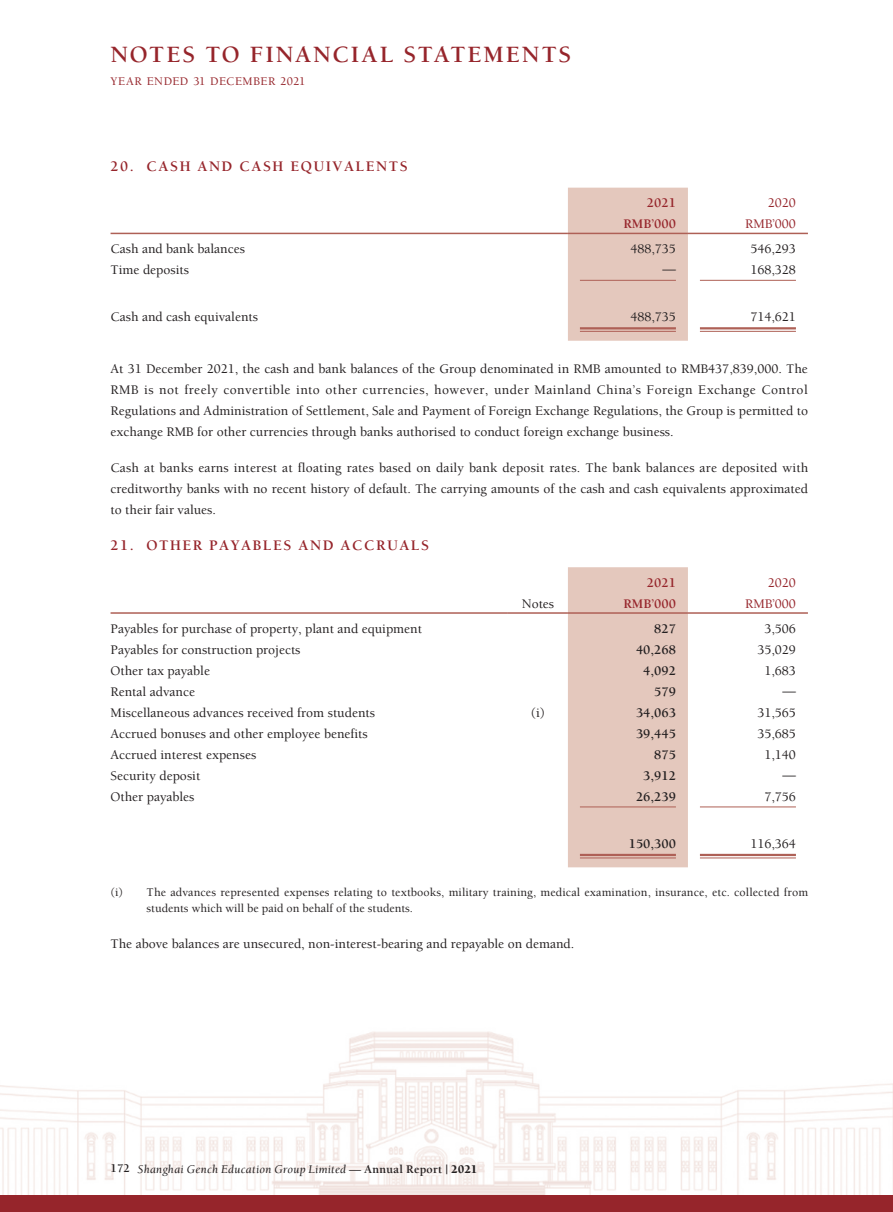
<style>
.page{position:relative;width:893px;height:1212px;background:#fff}
.page>*{position:absolute;margin:0;border:0;box-sizing:border-box;transform-origin:0 0}
.t1{font:700 24px "Berkeley Std";letter-spacing:.075em;color:#96252b}
._03_H1{font:700 15px "Berkeley Std";letter-spacing:.1em;color:#96252b}
._11_P0{font:500 13.5px/21px "Berkeley Std";color:#231f20;text-align:justify}
._15_Table_Stub{font:500 13.5px "Berkeley Std";color:#231f20}
._01_Body_Text{font:500 13.5px "Berkeley Std";color:#231f20}
._01_Body_Text-2{font:700 13.5px "Berkeley Std";color:#231f20}
._01_Body_Text-3{font:700 13.5px "Berkeley Std";color:#96252b}
._01_Body_Text-4{font:500 13.5px "Berkeley Std";color:#96252b}
._21_IN0__Note{font:500 12px/16.5px "Berkeley Std";letter-spacing:.01em;color:#231f20}
.t2{font:italic 12px "Berkeley Std";letter-spacing:.02em;color:#231f20}
.t3{font:500 12px "Berkeley Std";letter-spacing:.04em;color:#96252b}
.s1{font-weight:700;font-style:normal}
.s2{font-weight:900;font-style:normal}
</style>
<div class="page">
<img style="left:0;top:1031px;width:893px;height:164px">
<div style="left:0;top:1195px;width:893px;height:17px;background:#96252b"></div>
<div style="left:568px;top:188px;width:120px;height:153px;background:#e4c8bd"></div>
<hr style="left:111px;top:233px;width:457px;height:1px;background:#ae6056">
<hr style="left:568px;top:233px;width:120px;height:1px;background:#ae6056">
<hr style="left:688px;top:233px;width:120px;height:1px;background:#ae6056">
<hr style="left:580px;top:280px;width:96px;height:1px;background:#ae6056">
<hr style="left:700px;top:280px;width:96px;height:1px;background:#ae6056">
<hr style="left:580px;top:327px;width:96px;height:2px;background:#ae6056">
<hr style="left:580px;top:331px;width:96px;height:1px;background:#ae6056">
<hr style="left:700px;top:327px;width:96px;height:2px;background:#ae6056">
<hr style="left:700px;top:331px;width:96px;height:1px;background:#ae6056">
<div style="left:568px;top:567px;width:120px;height:300px;background:#e4c8bd"></div>
<hr style="left:111px;top:612px;width:397px;height:2px;background:#ae6056">
<hr style="left:508px;top:612px;width:60px;height:2px;background:#ae6056">
<hr style="left:568px;top:612px;width:120px;height:2px;background:#ae6056">
<hr style="left:688px;top:612px;width:120px;height:2px;background:#ae6056">
<hr style="left:580px;top:806px;width:96px;height:1px;background:#ae6056">
<hr style="left:700px;top:806px;width:96px;height:1px;background:#ae6056">
<hr style="left:580px;top:854px;width:96px;height:2px;background:#ae6056">
<hr style="left:580px;top:857px;width:96px;height:1px;background:#ae6056">
<hr style="left:700px;top:854px;width:96px;height:2px;background:#ae6056">
<hr style="left:700px;top:857px;width:96px;height:1px;background:#ae6056">
<h1 class="t1" style="left:111px;top:42px;width:462px">NOTES TO FINANCIAL STATEMENTS</h1>
<p class="t3" style="left:111px;top:75px;width:196px">YEAR ENDED 31 DECEMBER 2021</p>
<p class="_03_H1" style="left:111px;top:158px;width:299px">20. CASH AND CASH EQUIVALENTS</p>
<p class="_01_Body_Text-3" style="left:647px;top:195px;width:30px">2021</p>
<p class="_01_Body_Text-4" style="left:768px;top:196px;width:30px">2020</p>
<p class="_01_Body_Text-3" style="left:623px;top:216px;width:54px">RMB’000</p>
<p class="_01_Body_Text-4" style="left:745px;top:217px;width:52px">RMB’000</p>
<p class="_15_Table_Stub" style="left:111px;top:242px;width:136px">Cash and bank balances</p>
<p class="_01_Body_Text" style="left:630px;top:242px;width:47px">488,735</p>
<p class="_01_Body_Text" style="left:750px;top:242px;width:47px">546,293</p>
<p class="_15_Table_Stub" style="left:111px;top:263px;width:80px">Time deposits</p>
<p class="_01_Body_Text" style="left:662px;top:262px;width:15px">—</p>
<p class="_01_Body_Text" style="left:750px;top:263px;width:47px">168,328</p>
<p class="_15_Table_Stub" style="left:111px;top:310px;width:149px">Cash and cash equivalents</p>
<p class="_01_Body_Text" style="left:630px;top:310px;width:47px">488,735</p>
<p class="_01_Body_Text" style="left:750px;top:310px;width:47px">714,621</p>
<p class="_11_P0" style="left:111px;top:359px;width:699px">At 31 December 2021, the cash and bank balances of the Group denominated in RMB amounted to RMB437,839,000. The RMB is not freely convertible into other currencies, however, under Mainland China’s Foreign Exchange Control Regulations and Administration of Settlement, Sale and Payment of Foreign Exchange Regulations, the Group is permitted to exchange RMB for other currencies through banks authorised to conduct foreign exchange business.</p>
<p class="_11_P0" style="left:111px;top:458px;width:699px">Cash at banks earns interest at floating rates based on daily bank deposit rates. The bank balances are deposited with creditworthy banks with no recent history of default. The carrying amounts of the cash and cash equivalents approximated to their fair values.</p>
<p class="_03_H1" style="left:111px;top:538px;width:320px">21. OTHER PAYABLES AND ACCRUALS</p>
<p class="_01_Body_Text-3" style="left:647px;top:575px;width:30px">2021</p>
<p class="_01_Body_Text-4" style="left:768px;top:575px;width:30px">2020</p>
<p class="_15_Table_Stub" style="left:522px;top:596px;width:34px">Notes</p>
<p class="_01_Body_Text-3" style="left:623px;top:596px;width:54px">RMB’000</p>
<p class="_01_Body_Text-4" style="left:745px;top:596px;width:52px">RMB’000</p>
<p class="_15_Table_Stub" style="left:111px;top:622px;width:313px">Payables for purchase of property, plant and equipment</p>
<p class="_01_Body_Text-2" style="left:654px;top:622px;width:23px">827</p>
<p class="_01_Body_Text" style="left:764px;top:622px;width:33px">3,506</p>
<p class="_15_Table_Stub" style="left:111px;top:643px;width:191px">Payables for construction projects</p>
<p class="_01_Body_Text-2" style="left:636px;top:643px;width:41px">40,268</p>
<p class="_01_Body_Text" style="left:757px;top:643px;width:40px">35,029</p>
<p class="_15_Table_Stub" style="left:111px;top:664px;width:101px">Other tax payable</p>
<p class="_01_Body_Text-2" style="left:643px;top:664px;width:34px">4,092</p>
<p class="_01_Body_Text" style="left:764px;top:664px;width:33px">1,683</p>
<p class="_15_Table_Stub" style="left:111px;top:685px;width:86px">Rental advance</p>
<p class="_01_Body_Text-2" style="left:654px;top:685px;width:23px">579</p>
<p class="_01_Body_Text" style="left:782px;top:683px;width:15px">—</p>
<p class="_15_Table_Stub" style="left:111px;top:706px;width:266px">Miscellaneous advances received from students</p>
<p class="_15_Table_Stub" style="left:531px;top:706px;width:16px">(i)</p>
<p class="_01_Body_Text-2" style="left:636px;top:706px;width:41px">34,063</p>
<p class="_01_Body_Text" style="left:757px;top:706px;width:40px">31,565</p>
<p class="_15_Table_Stub" style="left:111px;top:727px;width:259px">Accrued bonuses and other employee benefits</p>
<p class="_01_Body_Text-2" style="left:636px;top:727px;width:41px">39,445</p>
<p class="_01_Body_Text" style="left:757px;top:727px;width:40px">35,685</p>
<p class="_15_Table_Stub" style="left:111px;top:748px;width:147px">Accrued interest expenses</p>
<p class="_01_Body_Text-2" style="left:654px;top:748px;width:23px">875</p>
<p class="_01_Body_Text" style="left:764px;top:748px;width:33px">1,140</p>
<p class="_15_Table_Stub" style="left:111px;top:769px;width:91px">Security deposit</p>
<p class="_01_Body_Text-2" style="left:643px;top:769px;width:34px">3,912</p>
<p class="_01_Body_Text" style="left:782px;top:767px;width:15px">—</p>
<p class="_15_Table_Stub" style="left:111px;top:790px;width:85px">Other payables</p>
<p class="_01_Body_Text-2" style="left:636px;top:790px;width:41px">26,239</p>
<p class="_01_Body_Text" style="left:764px;top:790px;width:33px">7,756</p>
<p class="_01_Body_Text-2" style="left:629px;top:836px;width:49px">150,300</p>
<p class="_01_Body_Text" style="left:750px;top:836px;width:47px">116,364</p>
<p class="_21_IN0__Note" style="left:147px;top:884px;width:663px;text-indent:-36px">(i) The advances represented expenses relating to textbooks, military training, medical examination, insurance, etc. collected from students which will be paid on behalf of the students.</p>
<p class="_11_P0" style="left:111px;top:934px;width:465px">The above balances are unsecured, non-interest-bearing and repayable on demand.</p>
<p class="t2" style="left:111px;top:1162px;width:368px"><span class="s1">172</span> Shanghai Gench Education Group Limited — <span class="s1">Annual Report |</span> <span class="s2">2021</span></p>
</div>
